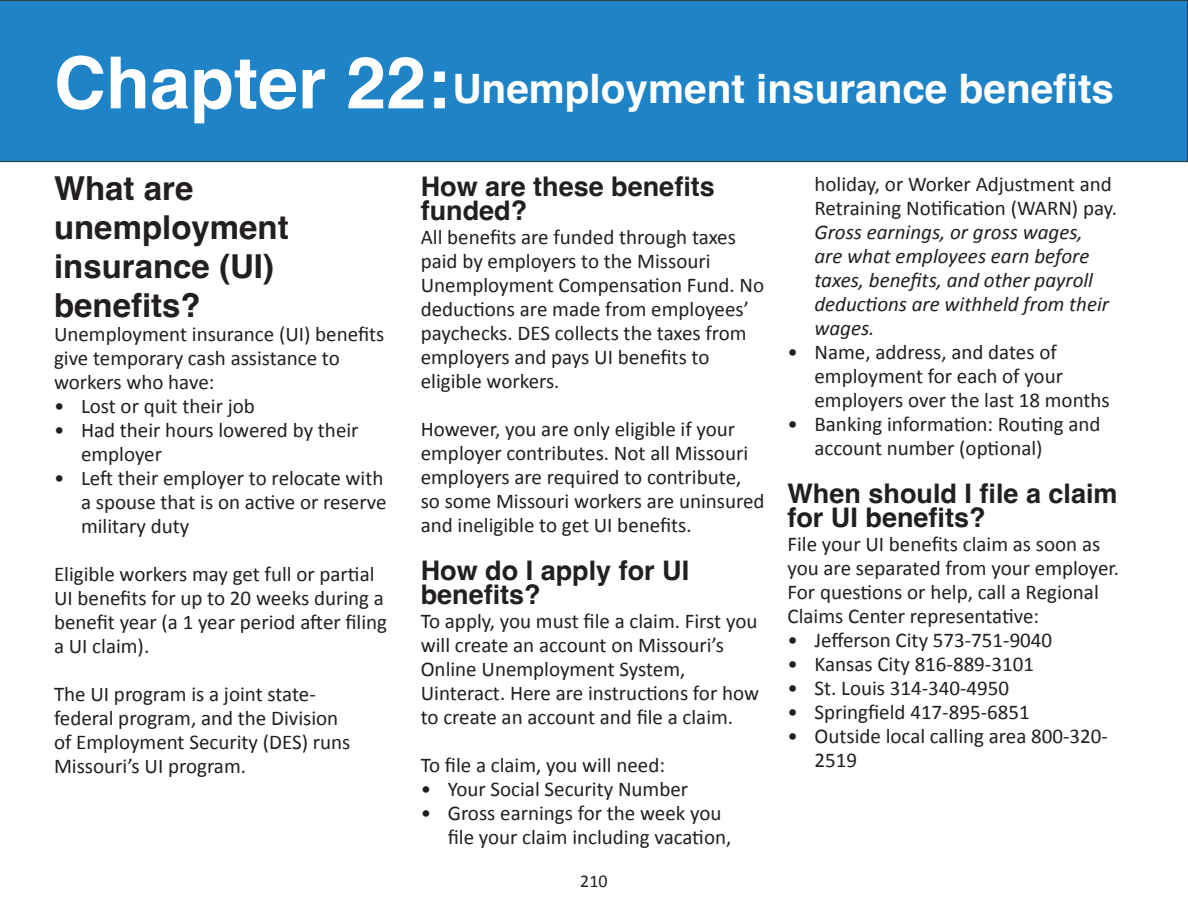
<style>
.page{position:relative;width:1188px;height:918px;background:#fff}
.page>*{position:absolute;margin:0;border:0;box-sizing:border-box;transform-origin:0 0}
.t1{font:700 72px "Helvetica";color:#fff}
.t2{font:700 40.5px "Helvetica";color:#fff}
.t3{font:700 33px/39px "Helvetica";color:#231f20}
.t4{font:700 27px/24px "Helvetica";color:#231f20}
.t5{font:21px/24px "Calibri";color:#231f20}
.t6{font:italic 21px/24px "Calibri";color:#231f20}
.t7{font:18px "Calibri";color:#231f20}
.s1{font-style:normal}
</style>
<div class="page">
<div style="left:0;top:0;width:1188px;height:162px;background:#1f83c7"></div>
<p class="t1" style="left:54px;top:39px;width:398px">Chapter 22:</p>
<p class="t2" style="left:452px;top:64px;width:663px">Unemployment insurance benefits</p>
<p class="t3" style="left:54px;top:173px;width:236px">What are unemployment insurance (UI) benefits?</p>
<p class="t5" style="left:54px;top:322px;width:332px">Unemployment insurance (UI) benefits give temporary cash assistance to workers who have:</p>
<p class="t5" style="left:54px;top:394px;width:202px">• Lost or quit their job</p>
<p class="t5" style="left:81px;top:418px;width:279px;text-indent:-27px">• Had their hours lowered by their employer</p>
<p class="t5" style="left:81px;top:466px;width:307px;text-indent:-27px">• Left their employer to relocate with a spouse that is on active or reserve military duty</p>
<p class="t5" style="left:54px;top:562px;width:335px">Eligible workers may get full or partial<br>UI benefits for up to 20 weeks during a benefit year (a 1 year period after filing a UI claim).</p>
<p class="t5" style="left:54px;top:682px;width:298px">The UI program is a joint state&shy;federal program, and the Division of Employment Security (DES) runs<br>Missouri’s UI program.</p>
<p class="t4" style="left:421px;top:177px;width:296px">How are these benefits funded?</p>
<p class="t5" style="left:421px;top:224px;width:345px">All benefits are funded through taxes paid by employers to the Missouri Unemployment Compensation Fund. No deductions are made from employees’ paychecks. DES collects the taxes from employers and pays UI benefits to eligible workers.</p>
<p class="t5" style="left:421px;top:416px;width:345px">However, you are only eligible if your employer contributes. Not all Missouri employers are required to contribute, so some Missouri workers are uninsured and ineligible to get UI benefits.</p>
<p class="t4" style="left:421px;top:561px;width:270px">How do I apply for UI benefits?</p>
<p class="t5" style="left:421px;top:608px;width:340px">To apply, you must file a claim. First you will create an account on Missouri’s Online Unemployment System, Uinteract. Here are instructions for how to create an account and file a claim.</p>
<p class="t5" style="left:421px;top:752px;width:246px">To file a claim, you will need:</p>
<p class="t5" style="left:421px;top:776px;width:269px">• Your Social Security Number</p>
<p class="t5" style="left:448px;top:800px;width:285px;text-indent:-27px">• Gross earnings for the week you file your claim including vacation,</p>
<p class="t7" style="left:580px;top:868px;width:29px">210</p>
<p class="t6" style="left:814px;top:171px;width:304px"><span class="s1">holiday, or Worker Adjustment and<br>Retraining Notification (WARN) pay.<br></span>Gross earnings, or gross wages,<br>are what employees earn before taxes, benefits, and other payroll deductions are withheld from their wages.</p>
<p class="t5" style="left:814px;top:340px;width:297px;text-indent:-27px">• Name, address, and dates of employment for each of your employers over the last 18 months</p>
<p class="t5" style="left:814px;top:412px;width:287px;text-indent:-27px">• Banking information: Routing and account number (optional)</p>
<p class="t4" style="left:788px;top:485px;width:332px">When should I file a claim for UI benefits?</p>
<p class="t5" style="left:788px;top:532px;width:333px">File your UI benefits claim as soon as you are separated from your employer.<br>For questions or help, call a Regional Claims Center representative:</p>
<p class="t5" style="left:788px;top:628px;width:266px">• Jefferson City 573-751-9040</p>
<p class="t5" style="left:788px;top:652px;width:248px">• Kansas City 816-889-3101</p>
<p class="t5" style="left:788px;top:676px;width:223px">• St. Louis 314-340-4950</p>
<p class="t5" style="left:788px;top:700px;width:244px">• Springfield 417-895-6851</p>
<p class="t5" style="left:814px;top:724px;width:295px;text-indent:-27px">• Outside local calling area 800-320-<br>2519</p>
</div>
